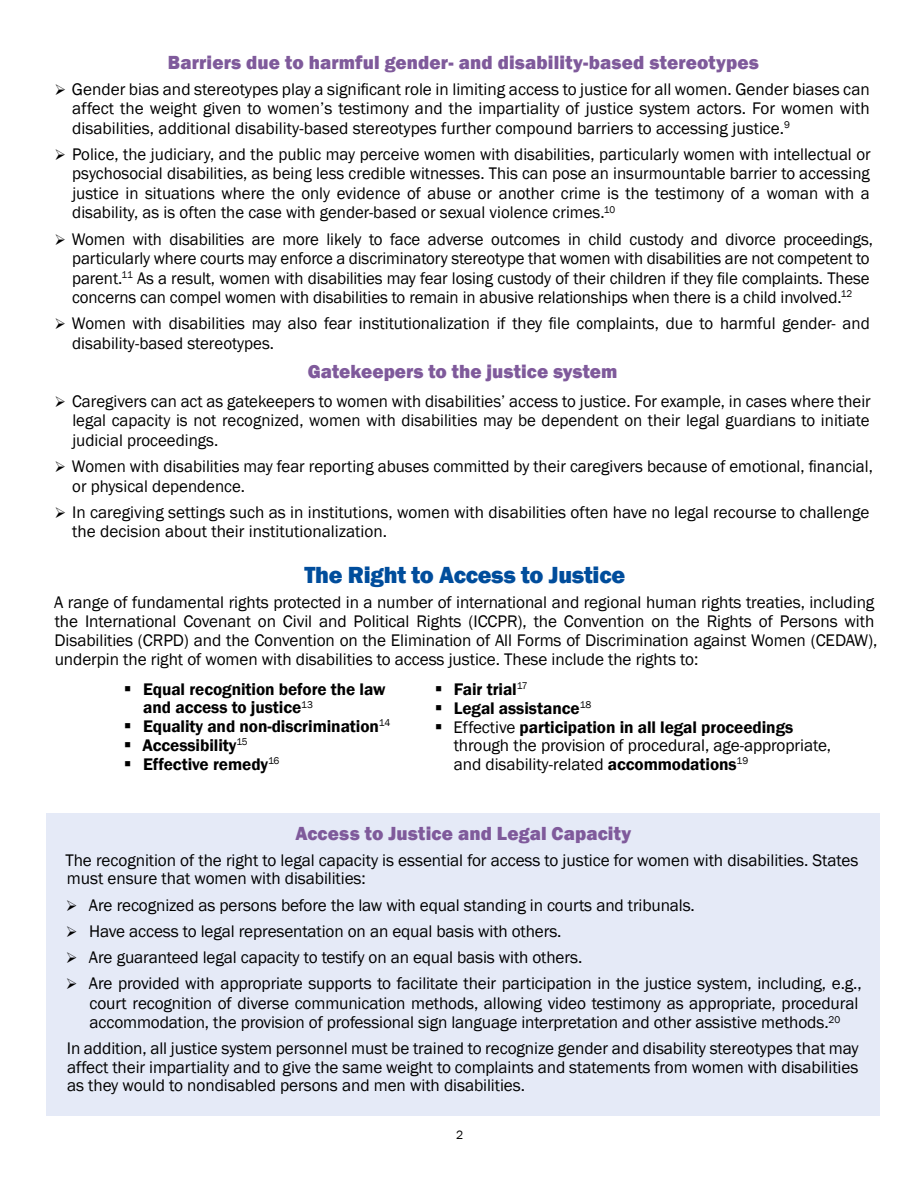
<style>
.page{position:relative;width:918px;height:1188px;background:#fff}
.page>*{position:absolute;margin:0;border:0;box-sizing:border-box;transform-origin:0 0}
.t1{font:800 24px "Franklin Gothic";letter-spacing:-.01em;color:#004d9c}
.t2{font:800 19.5px "Franklin Gothic";letter-spacing:.005em;color:#7f5a9b}
.t3{font:17.25px/19.5px "Franklin Gothic";letter-spacing:-.005em;color:#000}
.t4{font:600 17.25px/18.8px "Franklin Gothic";letter-spacing:-.005em;color:#000}
.t5{font:12.3px "Franklin Gothic";color:#000}
.s1{font-weight:600}
</style>
<div class="page">
<div style="left:46px;top:813px;width:833px;height:303px;background:#e5eaf7"></div>
<h3 class="t2" style="left:168px;top:49px;width:593px">Barriers due to harmful gender- and disability-based stereotypes</h3>
<p class="t3" style="left:72px;top:79px;width:799px;text-align:justify;text-indent:-18px">➢ Gender bias and stereotypes play a significant role in limiting access to justice for all women. Gender biases can affect the weight given to women’s testimony and the impartiality of justice system actors. For women with disabilities, additional disability-based stereotypes further compound barriers to accessing justice.<sup>9</sup></p>
<p class="t3" style="left:72px;top:145px;width:800px;text-align:justify;text-indent:-18px">➢ Police, the judiciary, and the public may perceive women with disabilities, particularly women with intellectual or psychosocial disabilities, as being less credible witnesses. This can pose an insurmountable barrier to accessing justice in situations where the only evidence of abuse or another crime is the testimony of a woman with a disability, as is often the case with gender-based or sexual violence crimes.<sup>10</sup></p>
<p class="t3" style="left:72px;top:229px;width:802px;text-indent:-18px">➢ Women with disabilities are more likely to face adverse outcomes in child custody and divorce proceedings, particularly where courts may enforce a discriminatory stereotype that women with disabilities are not competent to parent.<sup>11</sup> As a result, women with disabilities may fear losing custody of their children if they file complaints. These concerns can compel women with disabilities to remain in abusive relationships when there is a child involved.<sup>12</sup></p>
<p class="t3" style="left:72px;top:314px;width:799px;text-indent:-18px">➢ Women with disabilities may also fear institutionalization if they file complaints, due to harmful gender- and disability-based stereotypes.</p>
<h3 class="t2" style="left:308px;top:359px;width:311px">Gatekeepers to the justice system</h3>
<p class="t3" style="left:72px;top:392px;width:800px;text-align:justify;text-indent:-18px">➢ Caregivers can act as gatekeepers to women with disabilities’ access to justice. For example, in cases where their legal capacity is not recognized, women with disabilities may be dependent on their legal guardians to initiate judicial proceedings.</p>
<p class="t3" style="left:72px;top:457px;width:802px;text-indent:-18px">➢ Women with disabilities may fear reporting abuses committed by their caregivers because of emotional, financial, or physical dependence.</p>
<p class="t3" style="left:72px;top:503px;width:799px;text-indent:-18px">➢ In caregiving settings such as in institutions, women with disabilities often have no legal recourse to challenge the decision about their institutionalization.</p>
<h2 class="t1" style="left:304px;top:559px;width:322px">The Right to Access to Justice</h2>
<p class="t3" style="left:54px;top:594px;width:825px;line-height:18.8px">A range of fundamental rights protected in a number of international and regional human rights treaties, including the International Covenant on Civil and Political Rights (ICCPR), the Convention on the Rights of Persons with Disabilities (CRPD) and the Convention on the Elimination of All Forms of Discrimination against Women (CEDAW), underpin the right of women with disabilities to access justice. These include the rights to:</p>
<p class="t4" style="left:143px;top:680px;width:249px">Equal recognition before the law and access to justice<sup>13<br></sup>Equality and non-discrimination<sup>14<br></sup>Accessibility<sup>15<br></sup>Effective remedy<sup>16</sup></p>
<p class="t3" style="left:454px;top:680px;width:379px;line-height:18.8px"><span class="s1">Fair trial</span><sup>17<br></sup><span class="s1">Legal assistance</span><sup>18<br></sup>Effective <span class="s1">participation in all legal proceedings </span>through the provision of procedural, age-appropriate, and disability-related <span class="s1">accommodations</span><sup>19</sup></p>
<h3 class="t2" style="left:295px;top:821px;width:337px">Access to Justice and Legal Capacity</h3>
<p class="t3" style="left:65px;top:851px;width:794px;line-height:18.8px">The recognition of the right to legal capacity is essential for access to justice for women with disabilities. States must ensure that women with disabilities:</p>
<p class="t3" style="left:66px;top:896px;width:631px">➢ Are recognized as persons before the law with equal standing in courts and tribunals.</p>
<p class="t3" style="left:66px;top:922px;width:497px">➢ Have access to legal representation on an equal basis with others.</p>
<p class="t3" style="left:66px;top:948px;width:518px">➢ Are guaranteed legal capacity to testify on an equal basis with others.</p>
<p class="t3" style="left:89px;top:974px;width:774px;text-indent:-24px">➢ Are provided with appropriate supports to facilitate their participation in the justice system, including, e.g., court recognition of diverse communication methods, allowing video testimony as appropriate, procedural accommodation, the provision of professional sign language interpretation and other assistive methods.<sup>20</sup></p>
<p class="t3" style="left:67px;top:1039px;width:793px;line-height:18.8px;text-align:justify">In addition, all justice system personnel must be trained to recognize gender and disability stereotypes that may affect their impartiality and to give the same weight to complaints and statements from women with disabilities as they would to nondisabled persons and men with disabilities.</p>
<p class="t5" style="left:456px;top:1128px;width:9px">2</p>
</div>
